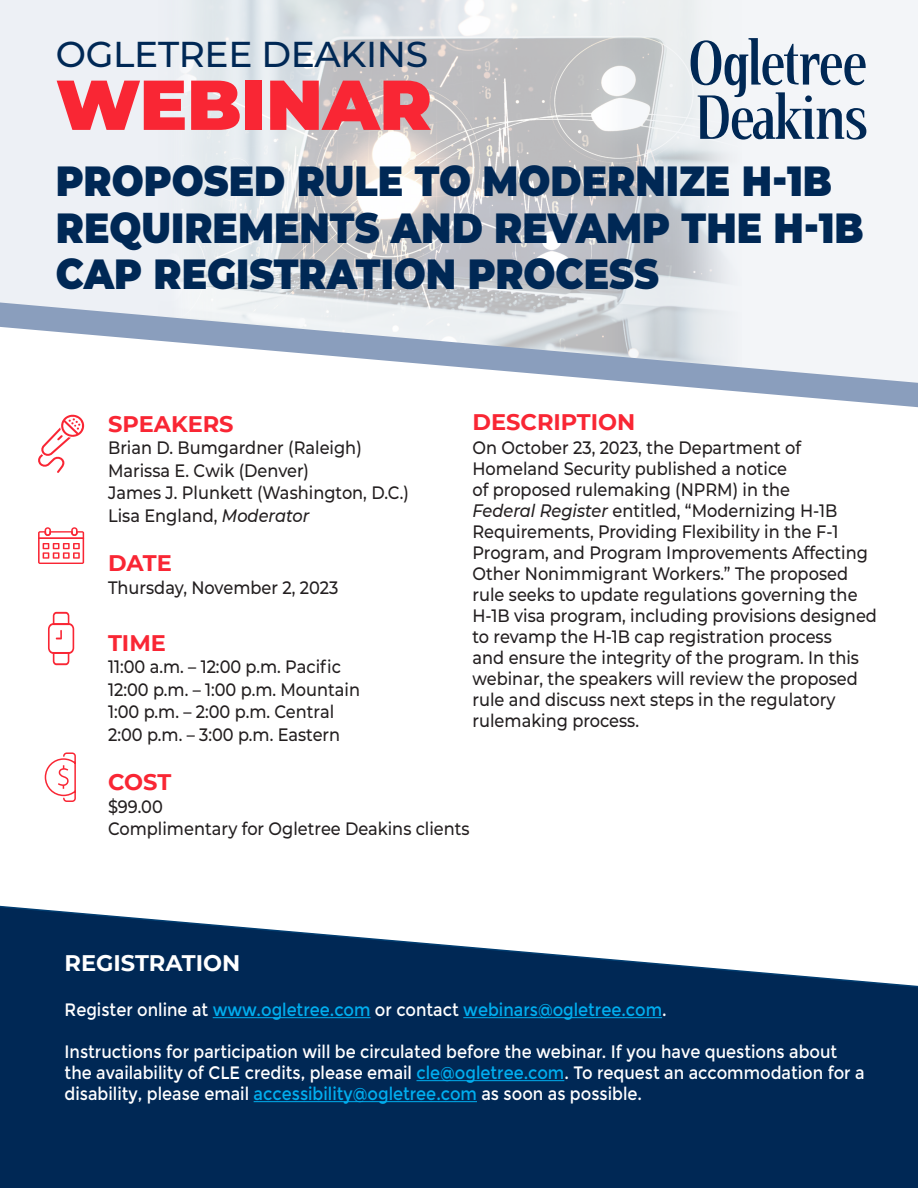
<style>
.page{position:relative;width:918px;height:1188px;background:#fff}
.page>*{position:absolute;margin:0;border:0;box-sizing:border-box;transform-origin:0 0}
.t1{font:900 70.35px "Montserrat";color:#f92634}
.t2{font:900 42px/46.5px "Montserrat";color:#002855;scale:.9 1}
.t3{font:500 36px "Montserrat";letter-spacing:-.01em;color:#002855}
.t4{font:700 22.5px "Montserrat";color:#f92634}
.t5{font:700 22.5px "Montserrat";color:#fff}
.t6{font:500 18px/21px "Montserrat";color:#231f20;scale:.9 1}
.t7{font:18px/21px "Montserrat";color:#fff;scale:.9 1}
.t8{font:18px "Montserrat";color:#00aeef;scale:.9 1}
.s1{font-style:italic}
.s2{color:#fff}
.s3{color:#00aeef}
</style>
<div class="page">
<div style="left:0;top:0;width:132px;height:303px;background:#edf0f5"></div>
<div style="left:742px;top:0;width:176px;height:303px;background:#f3f5f8"></div>
<img style="left:132px;top:0;width:610px;height:303px">
<svg style="left:0;top:905px;width:918px;height:283px;background:#24476d"></svg>
<svg style="left:691px;top:38px;width:175px;height:102px"></svg>
<div style="left:805px;top:95px;width:7px;height:7px;background:#002855;border-radius:50%"></div>
<hr style="left:213px;top:1017px;width:158px;height:1px;background:#00aeef">
<hr style="left:463px;top:1017px;width:199px;height:1px;background:#00aeef">
<hr style="left:417px;top:1080px;width:147px;height:1px;background:#00aeef">
<hr style="left:254px;top:1101px;width:223px;height:1px;background:#00aeef">
<svg style="left:0;top:303px;width:918px;height:104px"></svg>
<svg style="left:44px;top:752px;width:32px;height:50px"></svg>
<svg style="left:38px;top:527px;width:46px;height:37px"></svg>
<svg style="left:48px;top:612px;width:26px;height:53px"></svg>
<svg style="left:38px;top:414px;width:47px;height:59px"></svg>
<p class="t3" style="left:56px;top:29px;width:374px">OGLETREE DEAKINS</p>
<p class="t1" style="left:56px;top:52px;width:378px">WEBINAR</p>
<p class="t2" style="left:56px;top:155px;width:899px">PROPOSED RULE TO MODERNIZE H-1B<br>REQUIREMENTS AND REVAMP THE H-1B<br>CAP REGISTRATION PROCESS</p>
<p class="t4" style="left:472px;top:406px;width:164px">DESCRIPTION</p>
<p class="t6" style="left:472px;top:436px;width:451px">On October 23, 2023, the Department of Homeland Security published a notice<br>of proposed rulemaking (NPRM) in the<br><span class="s1">Federal Register</span> entitled, “Modernizing H-1B Requirements, Providing Flexibility in the F-1<br>Program, and Program Improvements Affecting Other Nonimmigrant Workers.” The proposed rule seeks to update regulations governing the H-1B visa program, including provisions designed to revamp the H-1B cap registration process<br>and ensure the integrity of the program. In this webinar, the speakers will review the proposed rule and discuss next steps in the regulatory rulemaking process.</p>
<p class="t4" style="left:108px;top:408px;width:127px">SPEAKERS</p>
<p class="t6" style="left:108px;top:437px;width:283px">Brian D. Bumgardner (Raleigh)</p>
<p class="t6" style="left:108px;top:459px;width:225px">Marissa E. Cwik (Denver)</p>
<p class="t6" style="left:108px;top:482px;width:336px">James J. Plunkett (Washington, D.C.)</p>
<p class="t6" style="left:108px;top:504px;width:225px">Lisa England, <span class="s1">Moderator</span></p>
<p class="t4" style="left:108px;top:547px;width:65px">DATE</p>
<p class="t6" style="left:108px;top:576px;width:258px">Thursday, November 2, 2023</p>
<p class="t4" style="left:108px;top:627px;width:59px">TIME</p>
<p class="t6" style="left:108px;top:656px;width:260px">11:00 a.m. – 12:00 p.m. Pacific</p>
<p class="t6" style="left:108px;top:678px;width:282px">12:00 p.m. – 1:00 p.m. Mountain</p>
<p class="t6" style="left:108px;top:701px;width:253px">1:00 p.m. – 2:00 p.m. Central</p>
<p class="t6" style="left:108px;top:723px;width:259px">2:00 p.m. – 3:00 p.m. Eastern</p>
<p class="t4" style="left:108px;top:766px;width:65px">COST</p>
<p class="t6" style="left:108px;top:795px;width:62px">$99.00</p>
<p class="t6" style="left:108px;top:818px;width:403px">Complimentary for Ogletree Deakins clients</p>
<p class="t5" style="left:65px;top:947px;width:177px">REGISTRATION</p>
<p class="t8" style="left:65px;top:1000px;width:670px"><span class="s2">Register online at</span> www.ogletree.com <span class="s2">or contact</span> webinars@ogletree.com<span class="s2">.</span></p>
<p class="t7" style="left:65px;top:1042px;width:890px">Instructions for participation will be circulated before the webinar. If you have questions about the availability of CLE credits, please email <span class="s3">cle@ogletree.com</span>. To request an accommodation for a disability, please email <span class="s3">accessibility@ogletree.com</span> as soon as possible.</p>
</div>
